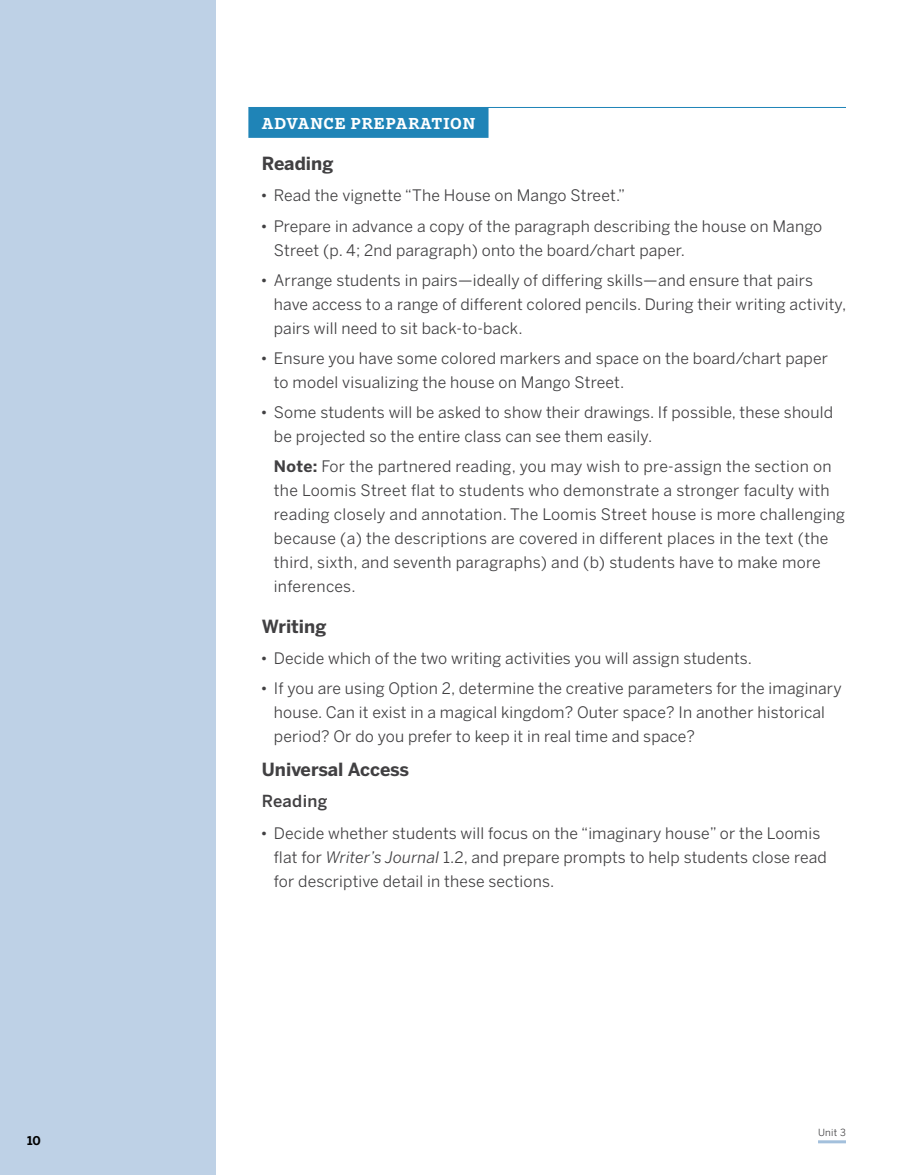
<style>
.page{position:relative;width:918px;height:1175px;background:#fff}
.page>*{position:absolute;margin:0;border:0;box-sizing:border-box;transform-origin:0 0}
.t1{font:700 18px "Benton Sans";color:#414042}
.t2{font:500 16.5px "Benton Sans";letter-spacing:.02em;color:#414042}
.t3{font:15.75px/24px "Benton Sans";letter-spacing:.01em;color:#414042}
.t4{font:700 15.75px "Amplify";letter-spacing:.04em;color:#fff}
.t5{font:700 12px "Benton Sans";color:#000}
.t6{font:9.75px "Benton Sans";color:#414042}
.s1{font-weight:700}
.s2{font-style:italic}
</style>
<div class="page">
<div style="left:0;top:0;width:216px;height:1174px;background:#bed1e6"></div>
<hr style="left:818px;top:1140px;width:28px;height:3px;background:#a3c0dc">
<hr style="left:248px;top:107px;width:598px;height:1px;background:#1f84b7">
<div style="left:248px;top:108px;width:241px;height:30px;background:#1f84b7"></div>
<p class="t5" style="left:27px;top:1133px;width:15px">10</p>
<p class="t4" style="left:262px;top:113px;width:215px">ADVANCE PREPARATION</p>
<p class="t1" style="left:262px;top:153px;width:73px">Reading</p>
<p class="t3" style="left:260px;top:184px;width:366px">• Read the vignette “The House on Mango Street.”</p>
<p class="t3" style="left:274px;top:214px;width:550px;text-indent:-13px">• Prepare in advance a copy of the paragraph describing the house on Mango<br>Street (p. 4; 2nd paragraph) onto the board/chart paper.</p>
<p class="t3" style="left:274px;top:268px;width:574px;text-indent:-13px">• Arrange students in pairs—ideally of differing skills—and ensure that pairs have access to a range of different colored pencils. During their writing activity, pairs will need to sit back-to-back.</p>
<p class="t3" style="left:274px;top:346px;width:556px;text-indent:-13px">• Ensure you have some colored markers and space on the board/chart paper to model visualizing the house on Mango Street.</p>
<p class="t3" style="left:274px;top:400px;width:561px;text-indent:-13px">• Some students will be asked to show their drawings. If possible, these should be projected so the entire class can see them easily.</p>
<p class="t3" style="left:274px;top:454px;width:573px"><span class="s1">Note:</span> For the partnered reading, you may wish to pre-assign the section on the Loomis Street flat to students who demonstrate a stronger faculty with reading closely and annotation. The Loomis Street house is more challenging because (a) the descriptions are covered in different places in the text (the third, sixth, and seventh paragraphs) and (b) students have to make more inferences.</p>
<p class="t1" style="left:262px;top:615px;width:66px">Writing</p>
<p class="t3" style="left:260px;top:646px;width:493px">• Decide which of the two writing activities you will assign students.</p>
<p class="t3" style="left:274px;top:676px;width:569px;text-indent:-13px">• If you are using Option 2, determine the creative parameters for the imaginary house. Can it exist in a magical kingdom? Outer space? In another historical period? Or do you prefer to keep it in real time and space?</p>
<p class="t1" style="left:262px;top:758px;width:149px">Universal Access</p>
<p class="t2" style="left:262px;top:791px;width:67px">Reading</p>
<p class="t3" style="left:274px;top:821px;width:554px;text-indent:-13px">• Decide whether students will focus on the “imaginary house” or the Loomis flat for <span class="s2">Writer’s Journal</span> 1.2, and prepare prompts to help students close read for descriptive detail in these sections.</p>
<p class="t6" style="left:818px;top:1126px;width:29px">Unit 3</p>
</div>
